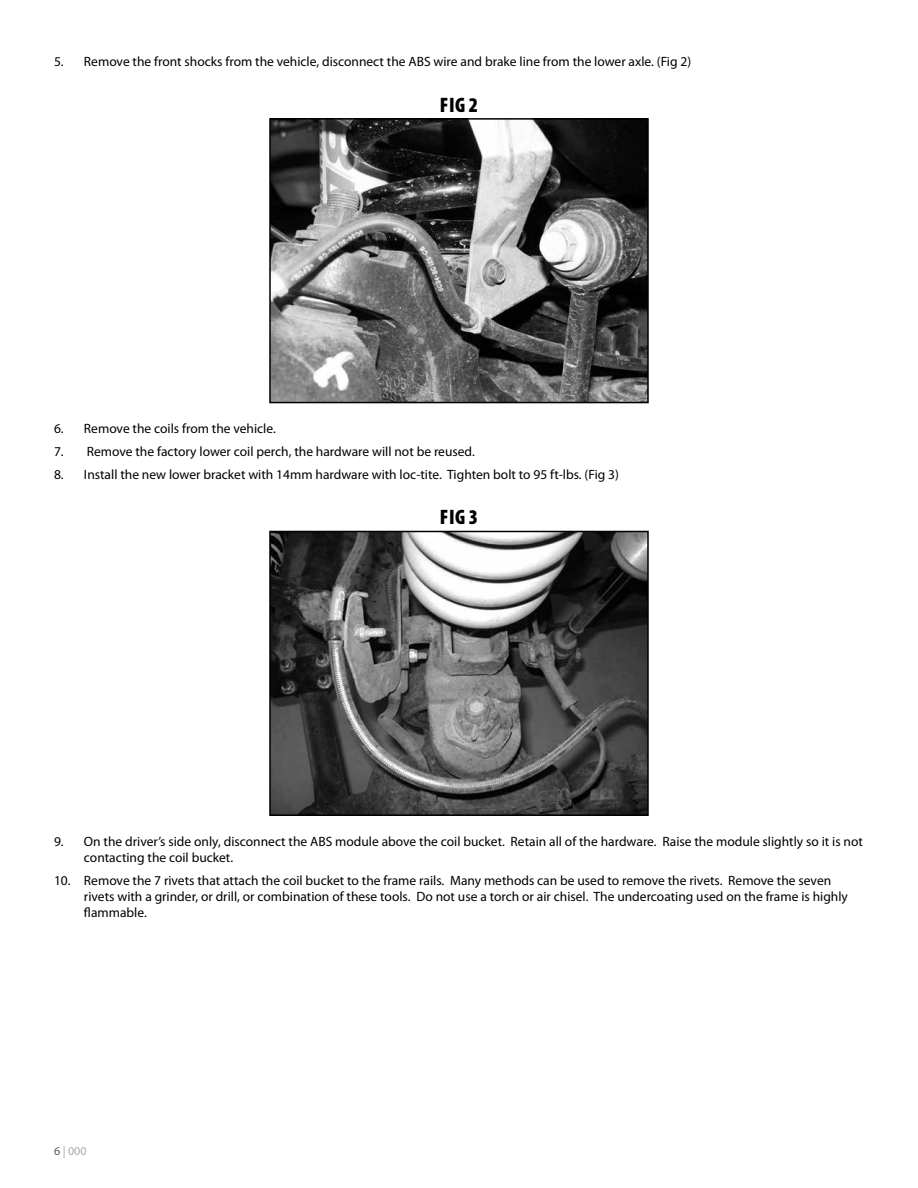
<style>
.page{position:relative;width:918px;height:1188px;background:#fff}
.page>*{position:absolute;margin:0;border:0;box-sizing:border-box;transform-origin:0 0}
.t1{font:900 condensed 21px "Myriad Pro";letter-spacing:.02em;color:#000}
.t2{font:13.5px/16.2px "Myriad Pro";color:#000}
.t3{font:12px "Myriad Pro";color:#a7a9ac}
.s1{color:#58595b}
</style>
<div class="page">
<img style="left:272px;top:121px;width:374px;height:279px">
<div style="left:269px;top:118px;width:380px;height:285px;border:2px solid #000"></div>
<img style="left:272px;top:534px;width:374px;height:279px">
<div style="left:269px;top:531px;width:380px;height:285px;border:2px solid #000"></div>
<p class="t2" style="left:54px;top:53px;width:639px">5. Remove the front shocks from the vehicle, disconnect the ABS wire and brake line from the lower axle. (Fig 2)</p>
<h1 class="t1" style="left:440px;top:93px;width:40px">FIG 2</h1>
<p class="t2" style="left:54px;top:420px;width:223px">6. Remove the coils from the vehicle.</p>
<p class="t2" style="left:54px;top:443px;width:422px">7. Remove the factory lower coil perch, the hardware will not be reused.</p>
<p class="t2" style="left:54px;top:466px;width:567px">8. Install the new lower bracket with 14mm hardware with loc-tite. Tighten bolt to 95 ft-lbs. (Fig 3)</p>
<h1 class="t1" style="left:440px;top:506px;width:40px">FIG 3</h1>
<p class="t2" style="left:84px;top:833px;width:781px;text-indent:-30px">9. On the driver’s side only, disconnect the ABS module above the coil bucket. Retain all of the hardware. Raise the module slightly so it is not contacting the coil bucket.</p>
<p class="t2" style="left:84px;top:872px;width:765px;text-indent:-30px">10. Remove the 7 rivets that attach the coil bucket to the frame rails. Many methods can be used to remove the rivets. Remove the seven rivets with a grinder, or drill, or combination of these tools. Do not use a torch or air chisel. The undercoating used on the frame is highly flammable.</p>
<p class="t3" style="left:54px;top:1143px;width:34px"><span class="s1">6</span> | 000</p>
</div>
